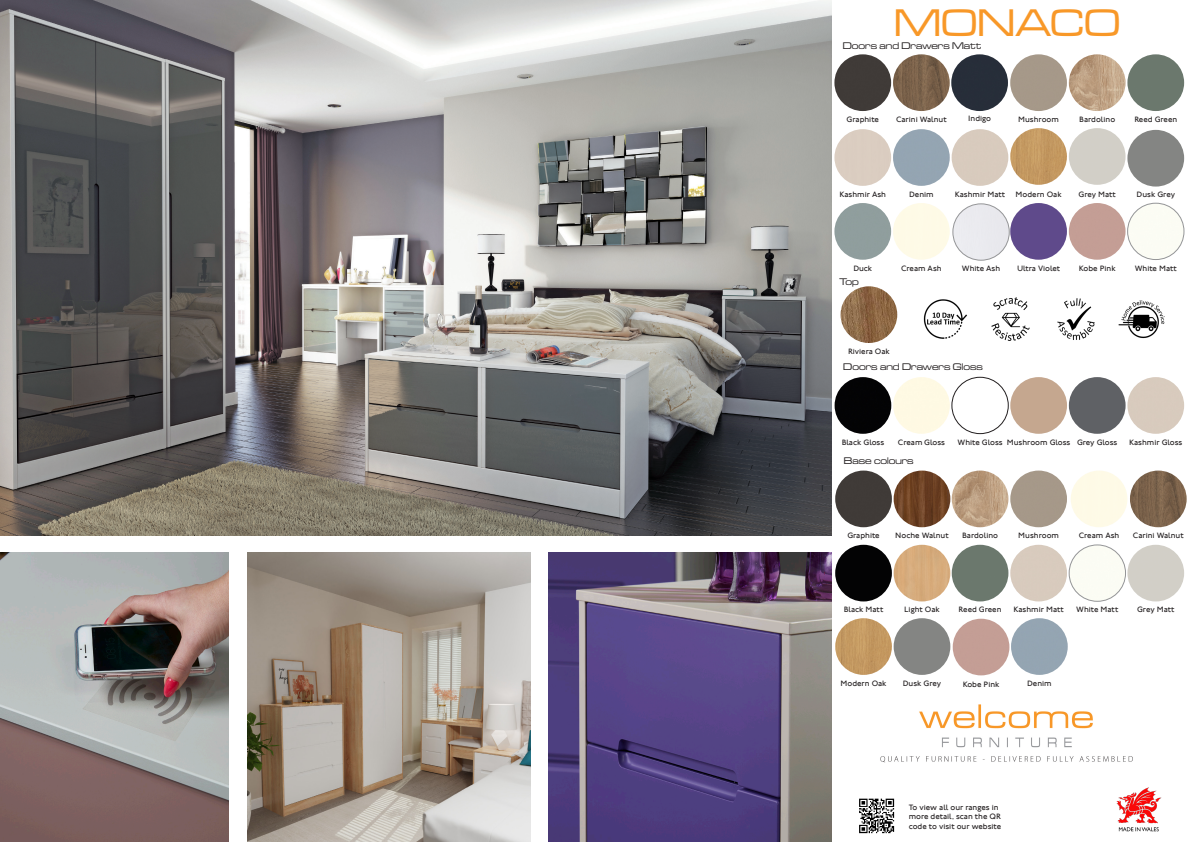
<style>
.page{position:relative;width:1191px;height:842px;background:#fff}
.page>*{position:absolute;margin:0;border:0;box-sizing:border-box;transform-origin:0 0}
.t1{font:40px "Microgramma D Medi Exte";color:#f89828}
.Subtitles{font:500 10px "Microgramma Ext D";color:#231f20}
.Bulletpoints{font:8px/9.6px "Johnston 100 W03";color:#231f20}
</style>
<div class="page">
<img style="left:0;top:552px;width:229px;height:290px">
<img style="left:247px;top:552px;width:284px;height:290px">
<img style="left:0;top:0;width:831px;height:536px">
<img style="left:548px;top:552px;width:283px;height:290px">
<img style="left:923px;top:299px;width:44px;height:40px">
<img style="left:1057px;top:298px;width:38px;height:42px">
<img style="left:991px;top:297px;width:39px;height:44px">
<img style="left:1118px;top:300px;width:47px;height:39px">
<img style="left:880px;top:704px;width:253px;height:59px">
<img style="left:859px;top:798px;width:36px;height:36px">
<img style="left:1116px;top:787px;width:46px;height:45px">
<img style="left:893px;top:471px;width:57px;height:56px;border-radius:28px">
<img style="left:951px;top:471px;width:57px;height:56px;border-radius:28px">
<div style="left:1010px;top:471px;width:57px;height:56px;background:#a69889;border-radius:28px"></div>
<div style="left:835px;top:471px;width:57px;height:56px;background:#3f3a37;border-radius:28px"></div>
<div style="left:1010px;top:203px;width:57px;height:57px;background:#5f4a8b;border-radius:28px"></div>
<div style="left:1068px;top:203px;width:57px;height:57px;background:#c49e95;border-radius:28px"></div>
<div style="left:1127px;top:203px;width:57px;height:57px;background:#fbfcf4;border-radius:28px"></div>
<div style="left:1127px;top:203px;width:57px;height:57px;border:1px solid #949597;border-radius:50%"></div>
<div style="left:893px;top:129px;width:56px;height:57px;background:#94a5b2;border-radius:28px"></div>
<div style="left:1010px;top:545px;width:57px;height:56px;background:#d8cbbd;border-radius:28px"></div>
<div style="left:953px;top:204px;width:56px;height:56px;background:#eaeaef;border-radius:28px"></div>
<div style="left:952px;top:204px;width:57px;height:56px;border:1px solid #949597;border-radius:50%"></div>
<img style="left:1068px;top:54px;width:57px;height:57px;border-radius:28px">
<div style="left:1010px;top:54px;width:57px;height:57px;background:#a69889;border-radius:28px"></div>
<div style="left:834px;top:54px;width:57px;height:57px;background:#3f3a37;border-radius:28px"></div>
<img style="left:1010px;top:128px;width:57px;height:57px;border-radius:28px">
<div style="left:1068px;top:128px;width:57px;height:57px;background:#d2cfc7;border-radius:28px"></div>
<img style="left:893px;top:54px;width:56px;height:57px;border-radius:28px">
<div style="left:834px;top:203px;width:57px;height:57px;background:#909e9e;border-radius:28px"></div>
<div style="left:893px;top:203px;width:56px;height:57px;background:#fefae7;border-radius:28px"></div>
<img style="left:840px;top:286px;width:57px;height:57px;border-radius:28px">
<div style="left:951px;top:545px;width:57px;height:56px;background:#6b786d;border-radius:28px"></div>
<div style="left:834px;top:377px;width:57px;height:57px;background:#030305;border-radius:28px"></div>
<div style="left:893px;top:377px;width:57px;height:57px;background:#fef9e3;border-radius:28px"></div>
<div style="left:1010px;top:377px;width:57px;height:57px;background:#c5a78f;border-radius:28px"></div>
<div style="left:951px;top:377px;width:57px;height:57px;border:1px solid #231f20;border-radius:50%"></div>
<div style="left:1068px;top:377px;width:57px;height:57px;background:#5f6165;border-radius:28px"></div>
<div style="left:1127px;top:377px;width:57px;height:57px;background:#d8cbbd;border-radius:28px"></div>
<div style="left:835px;top:545px;width:57px;height:56px;background:#030304;border-radius:28px"></div>
<div style="left:893px;top:545px;width:57px;height:56px;background:#d7ac7c;border-radius:28px"></div>
<div style="left:1127px;top:545px;width:57px;height:56px;background:#d2cfc7;border-radius:28px"></div>
<div style="left:1069px;top:545px;width:56px;height:56px;background:#fbfcf4;border-radius:28px"></div>
<div style="left:1069px;top:545px;width:56px;height:56px;border:1px solid #949597;border-radius:50%"></div>
<img style="left:835px;top:618px;width:57px;height:57px;border-radius:28px">
<img style="left:1130px;top:471px;width:56px;height:56px;border-radius:28px">
<div style="left:893px;top:618px;width:57px;height:57px;background:#848583;border-radius:28px"></div>
<div style="left:834px;top:129px;width:57px;height:57px;background:#dbcdc1;border-radius:28px"></div>
<div style="left:951px;top:129px;width:57px;height:57px;background:#d8cbbd;border-radius:28px"></div>
<div style="left:1127px;top:54px;width:57px;height:57px;background:#6b786d;border-radius:28px"></div>
<div style="left:1127px;top:130px;width:57px;height:57px;background:#848583;border-radius:28px"></div>
<div style="left:951px;top:54px;width:57px;height:57px;background:#272e39;border-radius:28px"></div>
<div style="left:952px;top:619px;width:57px;height:56px;background:#c49e95;border-radius:28px"></div>
<div style="left:1011px;top:618px;width:56px;height:57px;background:#94a5b2;border-radius:28px"></div>
<p class="t1" style="left:894px;top:-3px;width:228px">MONACO</p>
<p class="Subtitles" style="left:842px;top:39px;width:140px">Doors and Drawers Matt</p>
<p class="Bulletpoints" style="left:968px;top:113px;width:24px">Indigo</p>
<p class="Bulletpoints" style="left:896px;top:114px;width:52px">Carini Walnut</p>
<p class="Bulletpoints" style="left:846px;top:114px;width:34px">Graphite</p>
<p class="Bulletpoints" style="left:1018px;top:114px;width:42px">Mushroom</p>
<p class="Bulletpoints" style="left:1079px;top:114px;width:38px">Bardolino</p>
<p class="Bulletpoints" style="left:1134px;top:114px;width:44px">Reed Green</p>
<p class="Bulletpoints" style="left:839px;top:190px;width:48px">Kashmir Ash</p>
<p class="Bulletpoints" style="left:954px;top:190px;width:52px">Kashmir Matt</p>
<p class="Bulletpoints" style="left:909px;top:190px;width:26px">Denim</p>
<p class="Bulletpoints" style="left:1015px;top:190px;width:47px">Modern Oak</p>
<p class="Bulletpoints" style="left:1078px;top:190px;width:39px">Grey Matt</p>
<p class="Bulletpoints" style="left:1136px;top:190px;width:40px">Dusk Grey</p>
<p class="Bulletpoints" style="left:853px;top:264px;width:20px">Duck</p>
<p class="Bulletpoints" style="left:901px;top:264px;width:42px">Cream Ash</p>
<p class="Subtitles" style="left:839px;top:275px;width:21px">Top</p>
<p class="Bulletpoints" style="left:962px;top:264px;width:40px">White Ash</p>
<p class="Bulletpoints" style="left:1017px;top:264px;width:45px">Ultra Violet</p>
<p class="Bulletpoints" style="left:1078px;top:264px;width:38px">Kobe Pink</p>
<p class="Bulletpoints" style="left:1134px;top:264px;width:44px">White Matt</p>
<p class="Bulletpoints" style="left:848px;top:347px;width:43px">Riviera Oak</p>
<p class="Subtitles" style="left:843px;top:360px;width:141px">Doors and Drawers Gloss</p>
<p class="Bulletpoints" style="left:841px;top:437px;width:44px">Black Gloss</p>
<p class="Bulletpoints" style="left:898px;top:437px;width:49px">Cream Gloss</p>
<p class="Bulletpoints" style="left:957px;top:437px;width:47px">White Gloss</p>
<p class="Bulletpoints" style="left:1007px;top:437px;width:65px">Mushroom Gloss</p>
<p class="Bulletpoints" style="left:1077px;top:437px;width:42px">Grey Gloss</p>
<p class="Bulletpoints" style="left:1129px;top:437px;width:55px">Kashmir Gloss</p>
<p class="Subtitles" style="left:843px;top:454px;width:71px">Base colours</p>
<p class="Bulletpoints" style="left:847px;top:531px;width:34px">Graphite</p>
<p class="Bulletpoints" style="left:895px;top:531px;width:55px">Noche Walnut</p>
<p class="Bulletpoints" style="left:962px;top:531px;width:38px">Bardolino</p>
<p class="Bulletpoints" style="left:1018px;top:531px;width:42px">Mushroom</p>
<p class="Bulletpoints" style="left:1078px;top:531px;width:42px">Cream Ash</p>
<p class="Bulletpoints" style="left:1133px;top:531px;width:52px">Carini Walnut</p>
<p class="Bulletpoints" style="left:843px;top:605px;width:41px">Black Matt</p>
<p class="Bulletpoints" style="left:904px;top:605px;width:37px">Light Oak</p>
<p class="Bulletpoints" style="left:1076px;top:605px;width:44px">White Matt</p>
<p class="Bulletpoints" style="left:1137px;top:605px;width:39px">Grey Matt</p>
<p class="Bulletpoints" style="left:958px;top:605px;width:44px">Reed Green</p>
<p class="Bulletpoints" style="left:1013px;top:605px;width:52px">Kashmir Matt</p>
<p class="Bulletpoints" style="left:840px;top:678px;width:47px">Modern Oak</p>
<p class="Bulletpoints" style="left:902px;top:678px;width:40px">Dusk Grey</p>
<p class="Bulletpoints" style="left:962px;top:679px;width:38px">Kobe Pink</p>
<p class="Bulletpoints" style="left:1027px;top:679px;width:26px">Denim</p>
<p class="Bulletpoints" style="left:908px;top:802px;width:94px">To view all our ranges in more detail, scan the QR code to visit our website</p>
</div>
